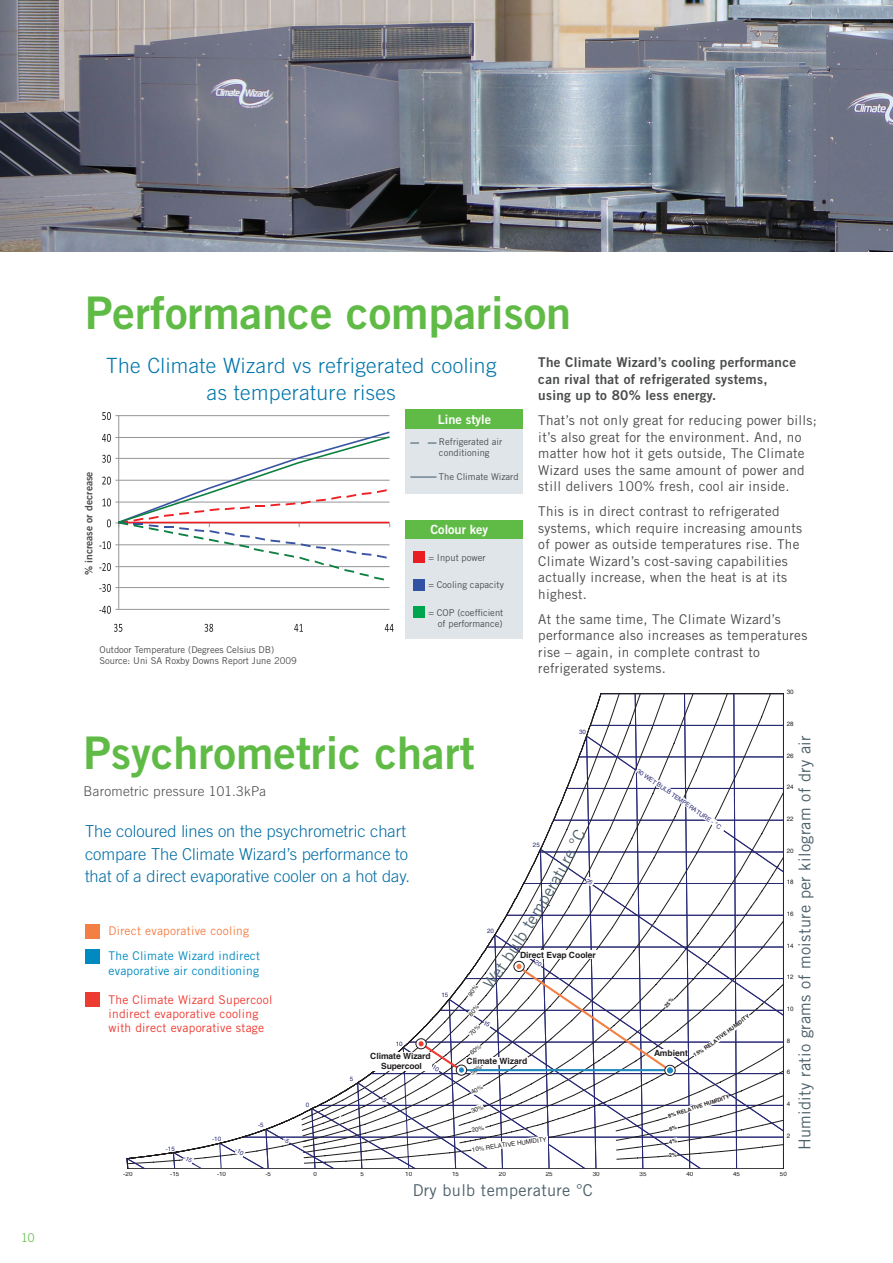
<style>
.page{position:relative;width:893px;height:1263px;background:#fff}
.page>*{position:absolute;margin:0;border:0;box-sizing:border-box;transform-origin:0 0}
.t1{font:45px "Trade Gothic LT Std Bd 2";color:#60bb46}
.t2{font:300 21px/27px "Trade Gothic LT Std";letter-spacing:.02em;color:#0075ab;text-align:center}
.t3{font:300 16.5px/22.5px "Trade Gothic LT Std";color:#006ca4}
.t4{font:16.35px "Trade Gothic LT Std";letter-spacing:.02em;color:#4d606a}
.t5{font:13.5px/16.5px "Trade Gothic LT Std";letter-spacing:.02em;color:#4b4c4d}
.t6{font:13.5px/16.5px "Trade Gothic LT Std Bd 2";letter-spacing:.02em;color:#4b4c4d}
.t7{font:300 13.5px "Trade Gothic LT Std";letter-spacing:.02em;color:#4b4c4d}
.t8{font:12.75px "Trade Gothic LT Std Bd 2";color:#fff}
.t9{font:12px/14.4px "Trade Gothic LT Std";letter-spacing:.02em;color:#ee3b32}
.t10{font:12px/14.4px "Trade Gothic LT Std";letter-spacing:.02em;color:#008ac0}
.t11{font:12px "Trade Gothic LT Std";letter-spacing:.02em;color:#f47f45}
.t12{font:300 12px "Trade Gothic LT Std";color:#60bb46}
.t13{font:10.35px "Trade Gothic LT Std Bd 2";color:#4b4c4d}
.t14{font:9.45px/11.2px "Trade Gothic LT Std";color:#4b4c4d}
.t15{font:700 8.55px/10.2px "Helvetica";letter-spacing:-.01em;color:#211d1e;text-align:center}
.t16{font:6.15px "Helvetica";letter-spacing:.005em;color:#211d1e}
.t17{font:6.15px "Helvetica";letter-spacing:.005em;color:#282975}
.t18{font:700 5.4px "Helvetica";color:#211d1e}
</style>
<div class="page">
<svg style="left:99px;top:412px;width:295px;height:220px"></svg>
<div style="left:406px;top:409px;width:117px;height:84px;background:#e0e5e9"></div>
<div style="left:406px;top:520px;width:117px;height:118px;background:#e0e5e9"></div>
<div style="left:406px;top:520px;width:117px;height:19px;background:#60bb46"></div>
<div style="left:406px;top:409px;width:117px;height:20px;background:#60bb46"></div>
<svg style="left:410px;top:443px;width:26px;height:1px"></svg>
<svg style="left:410px;top:477px;width:26px;height:1px"></svg>
<div style="left:413px;top:551px;width:12px;height:12px;background:#e91c22"></div>
<div style="left:413px;top:579px;width:12px;height:12px;background:#3153a4"></div>
<div style="left:413px;top:606px;width:12px;height:12px;background:#00a54f"></div>
<div style="left:85px;top:924px;width:15px;height:15px;background:#f47f45"></div>
<div style="left:85px;top:949px;width:15px;height:15px;background:#008ac0"></div>
<div style="left:85px;top:992px;width:15px;height:15px;background:#ee3b32"></div>
<img style="left:0;top:0;width:893px;height:252px">
<svg style="left:574px;top:693px;width:210px;height:476px"></svg>
<svg style="left:762px;top:1120px;width:22px;height:6px"></svg>
<svg style="left:127px;top:767px;width:625px;height:402px"></svg>
<p class="t12" style="left:21px;top:1230px;width:15px">10</p>
<h1 class="t1" style="left:85px;top:285px;width:488px">Performance comparison</h1>
<p class="t6" style="left:538px;top:354px;width:259px">The Climate Wizard’s cooling performance can rival that of refrigerated systems, using up to 80% less energy.</p>
<p class="t5" style="left:538px;top:412px;width:280px">That’s not only great for reducing power bills; it’s also great for the environment. And, no matter how hot it gets outside, The Climate Wizard uses the same amount of power and still delivers 100% fresh, cool air inside.</p>
<p class="t5" style="left:538px;top:503px;width:265px">This is in direct contrast to refrigerated systems, which require increasing amounts of power as outside temperatures rise. The Climate Wizard’s cost-saving capabilities actually increase, when the heat is at its highest.</p>
<p class="t5" style="left:538px;top:610px;width:271px">At the same time, The Climate Wizard’s performance also increases as temperatures rise – again, in complete contrast to refrigerated systems.</p>
<h2 class="t2" style="left:106px;top:351px;width:392px">The Climate Wizard vs refrigerated cooling as temperature rises</h2>
<p class="t14" style="left:439px;top:435px;width:65px">Refrigerated air conditioning</p>
<p class="t14" style="left:439px;top:471px;width:81px">The Climate Wizard</p>
<p class="t8" style="left:438px;top:411px;width:55px">Line style</p>
<p class="t13" style="left:82px;top:575px;width:106px;rotate:-90deg">% increase or decrease</p>
<p class="t8" style="left:430px;top:522px;width:59px">Colour key</p>
<p class="t14" style="left:428px;top:552px;width:59px">= Input power</p>
<p class="t14" style="left:428px;top:579px;width:77px">= Cooling capacity</p>
<p class="t14" style="left:428px;top:606px;width:76px;text-align:right">= COP (coefficient of performance)</p>
<p class="t14" style="left:99px;top:643px;width:199px">Outdoor Temperature (Degrees Celsius DB)<br>Source: Uni SA Roxby Downs Report June 2009</p>
<p class="t16" style="left:787px;top:689px;width:8px">30</p>
<h1 class="t1" style="left:84px;top:725px;width:393px">Psychrometric chart</h1>
<p class="t7" style="left:84px;top:783px;width:184px">Barometric pressure 101.3kPa</p>
<p class="t3" style="left:85px;top:820px;width:327px">The coloured lines on the psychrometric chart compare The Climate Wizard’s performance to that of a direct evaporative cooler on a hot day.</p>
<p class="t17" style="left:579px;top:728px;width:8px">30</p>
<p class="t17" style="left:533px;top:841px;width:8px">25</p>
<p class="t11" style="left:109px;top:924px;width:142px">Direct evaporative cooling</p>
<p class="t10" style="left:109px;top:949px;width:153px">The Climate Wizard indirect evaporative air conditioning</p>
<p class="t9" style="left:109px;top:992px;width:165px">The Climate Wizard Supercool indirect evaporative cooling with direct evaporative stage</p>
<p class="t17" style="left:396px;top:1040px;width:8px">10</p>
<p class="t17" style="left:441px;top:992px;width:8px">15</p>
<p class="t17" style="left:487px;top:927px;width:8px">20</p>
<p class="t4" style="left:492px;top:963px;width:36px;rotate:-57deg">t bul</p>
<p class="t15" style="left:520px;top:949px;width:77px">Direct Evap Cooler</p>
<p class="t17" style="left:166px;top:1145px;width:11px">-15</p>
<p class="t17" style="left:212px;top:1135px;width:11px">-10</p>
<p class="t17" style="left:258px;top:1122px;width:7px">-5</p>
<p class="t17" style="left:306px;top:1101px;width:5px">0</p>
<p class="t17" style="left:350px;top:1075px;width:5px">5</p>
<p class="t15" style="left:370px;top:1051px;width:62px">Climate Wizard<br>Supercool</p>
<p class="t15" style="left:466px;top:1056px;width:62px">Climate Wizard</p>
<p class="t16" style="left:471px;top:1146px;width:77px;rotate:-8deg">10% RELATIVE HUMIDITY</p>
<p class="t17" style="left:640px;top:767px;width:102px;rotate:35deg">30 WET BULB TEMPERATURE - °C</p>
<p class="t15" style="left:654px;top:1048px;width:35px">Ambient</p>
<p class="t18" style="left:703px;top:1046px;width:56px;rotate:-37deg">RELATIVE HUMIDITY</p>
<p class="t18" style="left:667px;top:1113px;width:66px;rotate:-18deg">8% RELATIVE HUMIDITY</p>
<p class="t16" style="left:787px;top:720px;width:8px">28</p>
<p class="t4" style="left:795px;top:1150px;width:416px;rotate:-90deg">Humidity ratio grams of moisture per kilogram of dry air</p>
<p class="t16" style="left:787px;top:752px;width:8px">26</p>
<p class="t16" style="left:787px;top:784px;width:8px">24</p>
<p class="t16" style="left:787px;top:815px;width:8px">22</p>
<p class="t16" style="left:787px;top:847px;width:8px">20</p>
<p class="t16" style="left:787px;top:878px;width:8px">18</p>
<p class="t16" style="left:787px;top:910px;width:8px">16</p>
<p class="t16" style="left:787px;top:942px;width:8px">14</p>
<p class="t16" style="left:787px;top:973px;width:8px">12</p>
<p class="t16" style="left:787px;top:1005px;width:8px">10</p>
<p class="t16" style="left:787px;top:1037px;width:5px">8</p>
<p class="t16" style="left:787px;top:1068px;width:5px">6</p>
<p class="t16" style="left:787px;top:1100px;width:5px">4</p>
<p class="t16" style="left:787px;top:1132px;width:5px">2</p>
<p class="t16" style="left:123px;top:1170px;width:11px">-20</p>
<p class="t16" style="left:170px;top:1170px;width:11px">-15</p>
<p class="t16" style="left:217px;top:1170px;width:10px">-10</p>
<p class="t16" style="left:266px;top:1170px;width:7px">-5</p>
<p class="t16" style="left:313px;top:1170px;width:5px">0</p>
<p class="t16" style="left:360px;top:1170px;width:5px">5</p>
<p class="t16" style="left:405px;top:1170px;width:8px">10</p>
<p class="t16" style="left:452px;top:1170px;width:8px">15</p>
<p class="t16" style="left:499px;top:1170px;width:8px">20</p>
<p class="t16" style="left:546px;top:1170px;width:8px">25</p>
<p class="t16" style="left:593px;top:1170px;width:8px">30</p>
<p class="t16" style="left:639px;top:1170px;width:8px">35</p>
<p class="t16" style="left:686px;top:1170px;width:8px">40</p>
<p class="t16" style="left:733px;top:1170px;width:8px">45</p>
<p class="t16" style="left:780px;top:1170px;width:8px">50</p>
<p class="t4" style="left:413px;top:1180px;width:182px">Dry bulb temperature °C</p>
</div>
